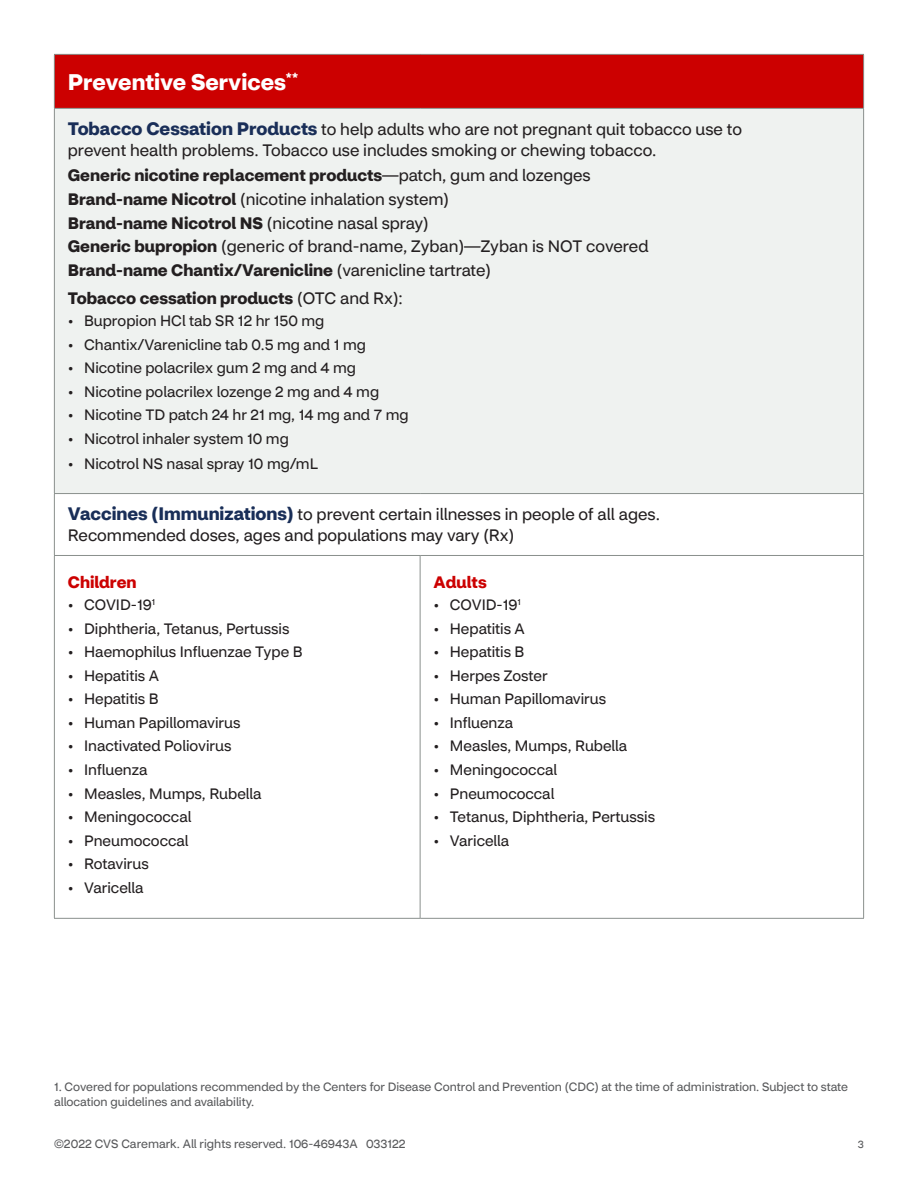
<style>
.page{position:relative;width:918px;height:1188px;background:#fff}
.page>*{position:absolute;margin:0;border:0;box-sizing:border-box;transform-origin:0 0}
.Table_Header_1{font:700 22.5px "CVS Health Sans";color:#fff}
.t1{font:16.5px/21px "CVS Health Sans";color:#231f20}
.t2{font:700 16.5px "CVS Health Sans";color:#231f20}
.t3{font:700 16.5px "CVS Health Sans";color:#c00}
.t4{font:15px "CVS Health Sans";color:#231f20}
.t5{font:12px/15px "CVS Health Sans";color:#58595b}
.t6{font:10.5px "CVS Health Sans";color:#58595b}
.s1{font-weight:700;font-size:18px;color:#192e58}
.s2{font-weight:400}
.s3{font-weight:700}
</style>
<div class="page">
<div style="left:54px;top:54px;width:810px;height:54px;background:#c00"></div>
<div style="left:54px;top:108px;width:810px;height:386px;background:#eff2f0"></div>
<hr style="left:54px;top:55px;width:1px;height:53px;background:#8a908d">
<hr style="left:54px;top:54px;width:366px;height:1px;background:#8a908d">
<hr style="left:420px;top:54px;width:444px;height:1px;background:#8a908d">
<hr style="left:863px;top:55px;width:1px;height:53px;background:#8a908d">
<hr style="left:54px;top:109px;width:1px;height:384px;background:#8a908d">
<hr style="left:54px;top:108px;width:366px;height:1px;background:#8a908d">
<hr style="left:420px;top:108px;width:444px;height:1px;background:#8a908d">
<hr style="left:863px;top:109px;width:1px;height:384px;background:#8a908d">
<hr style="left:54px;top:494px;width:1px;height:61px;background:#8a908d">
<hr style="left:54px;top:493px;width:366px;height:1px;background:#8a908d">
<hr style="left:420px;top:493px;width:444px;height:1px;background:#8a908d">
<hr style="left:863px;top:494px;width:1px;height:61px;background:#8a908d">
<hr style="left:54px;top:556px;width:1px;height:362px;background:#8a908d">
<hr style="left:54px;top:918px;width:366px;height:1px;background:#8a908d">
<hr style="left:863px;top:556px;width:1px;height:362px;background:#8a908d">
<hr style="left:420px;top:918px;width:444px;height:1px;background:#8a908d">
<hr style="left:54px;top:555px;width:366px;height:1px;background:#8a908d">
<hr style="left:420px;top:555px;width:444px;height:1px;background:#8a908d">
<hr style="left:420px;top:556px;width:1px;height:362px;background:#8a908d">
<h1 class="Table_Header_1" style="left:68px;top:68px;width:232px">Preventive Services<sup>**</sup></h1>
<p class="t1" style="left:68px;top:119px;width:676px"><span class="s1">Tobacco Cessation Products</span> to help adults who are not pregnant quit tobacco use to prevent health problems. Tobacco use includes smoking or chewing tobacco.</p>
<p class="t2" style="left:68px;top:165px;width:524px">Generic nicotine replacement products<span class="s2">—patch, gum and lozenges</span></p>
<p class="t1" style="left:68px;top:189px;width:383px"><span class="s3">Brand-name Nicotrol</span> (nicotine inhalation system)</p>
<p class="t2" style="left:68px;top:212px;width:362px">Brand-name Nicotrol NS <span class="s2">(nicotine nasal spray)</span></p>
<p class="t1" style="left:68px;top:236px;width:582px"><span class="s3">Generic bupropion</span> (generic of brand-name, Zyban)—Zyban is NOT covered</p>
<p class="t2" style="left:68px;top:260px;width:425px">Brand-name Chantix/Varenicline <span class="s2">(varenicline tartrate)</span></p>
<p class="t2" style="left:68px;top:288px;width:336px">Tobacco cessation products <span class="s2">(OTC and Rx):</span></p>
<p class="t4" style="left:68px;top:312px;width:258px">• Bupropion HCl tab SR 12 hr 150 mg</p>
<p class="t4" style="left:68px;top:335px;width:300px">• Chantix/Varenicline tab 0.5 mg and 1 mg</p>
<p class="t4" style="left:68px;top:359px;width:290px">• Nicotine polacrilex gum 2 mg and 4 mg</p>
<p class="t4" style="left:68px;top:382px;width:313px">• Nicotine polacrilex lozenge 2 mg and 4 mg</p>
<p class="t4" style="left:68px;top:406px;width:342px">• Nicotine TD patch 24 hr 21 mg, 14 mg and 7 mg</p>
<p class="t4" style="left:68px;top:429px;width:222px">• Nicotrol inhaler system 10 mg</p>
<p class="t4" style="left:68px;top:455px;width:252px">• Nicotrol NS nasal spray 10 mg/mL</p>
<p class="t1" style="left:68px;top:504px;width:594px"><span class="s1">Vaccines (Immunizations)</span> to prevent certain illnesses in people of all ages.<br>Recommended doses, ages and populations may vary (Rx)</p>
<p class="t3" style="left:68px;top:572px;width:70px">Children</p>
<p class="t4" style="left:68px;top:596px;width:89px">• COVID-19<sup>1</sup></p>
<p class="t4" style="left:68px;top:619px;width:223px">• Diphtheria, Tetanus, Pertussis</p>
<p class="t4" style="left:68px;top:643px;width:236px">• Haemophilus Influenzae Type B</p>
<p class="t4" style="left:68px;top:666px;width:93px">• Hepatitis A</p>
<p class="t4" style="left:68px;top:690px;width:92px">• Hepatitis B</p>
<p class="t4" style="left:68px;top:713px;width:174px">• Human Papillomavirus</p>
<p class="t4" style="left:68px;top:737px;width:165px">• Inactivated Poliovirus</p>
<p class="t4" style="left:68px;top:761px;width:81px">• Influenza</p>
<p class="t4" style="left:68px;top:784px;width:195px">• Measles, Mumps, Rubella</p>
<p class="t4" style="left:68px;top:808px;width:125px">• Meningococcal</p>
<p class="t4" style="left:68px;top:831px;width:122px">• Pneumococcal</p>
<p class="t4" style="left:68px;top:855px;width:82px">• Rotavirus</p>
<p class="t4" style="left:68px;top:878px;width:77px">• Varicella</p>
<p class="t3" style="left:434px;top:572px;width:55px">Adults</p>
<p class="t4" style="left:434px;top:596px;width:89px">• COVID-19<sup>1</sup></p>
<p class="t4" style="left:434px;top:619px;width:93px">• Hepatitis A</p>
<p class="t4" style="left:434px;top:643px;width:92px">• Hepatitis B</p>
<p class="t4" style="left:434px;top:666px;width:116px">• Herpes Zoster</p>
<p class="t4" style="left:434px;top:690px;width:174px">• Human Papillomavirus</p>
<p class="t4" style="left:434px;top:713px;width:81px">• Influenza</p>
<p class="t4" style="left:434px;top:737px;width:195px">• Measles, Mumps, Rubella</p>
<p class="t4" style="left:434px;top:761px;width:125px">• Meningococcal</p>
<p class="t4" style="left:434px;top:784px;width:122px">• Pneumococcal</p>
<p class="t4" style="left:434px;top:808px;width:223px">• Tetanus, Diphtheria, Pertussis</p>
<p class="t4" style="left:434px;top:831px;width:77px">• Varicella</p>
<p class="t5" style="left:54px;top:1079px;width:796px">1. Covered for populations recommended by the Centers for Disease Control and Prevention (CDC) at the time of administration. Subject to state allocation guidelines and availability.</p>
<p class="t5" style="left:54px;top:1136px;width:353px">©2022 CVS Caremark. All rights reserved. 106-46943A 033122</p>
<p class="t6" style="left:858px;top:1137px;width:8px">3</p>
</div>
